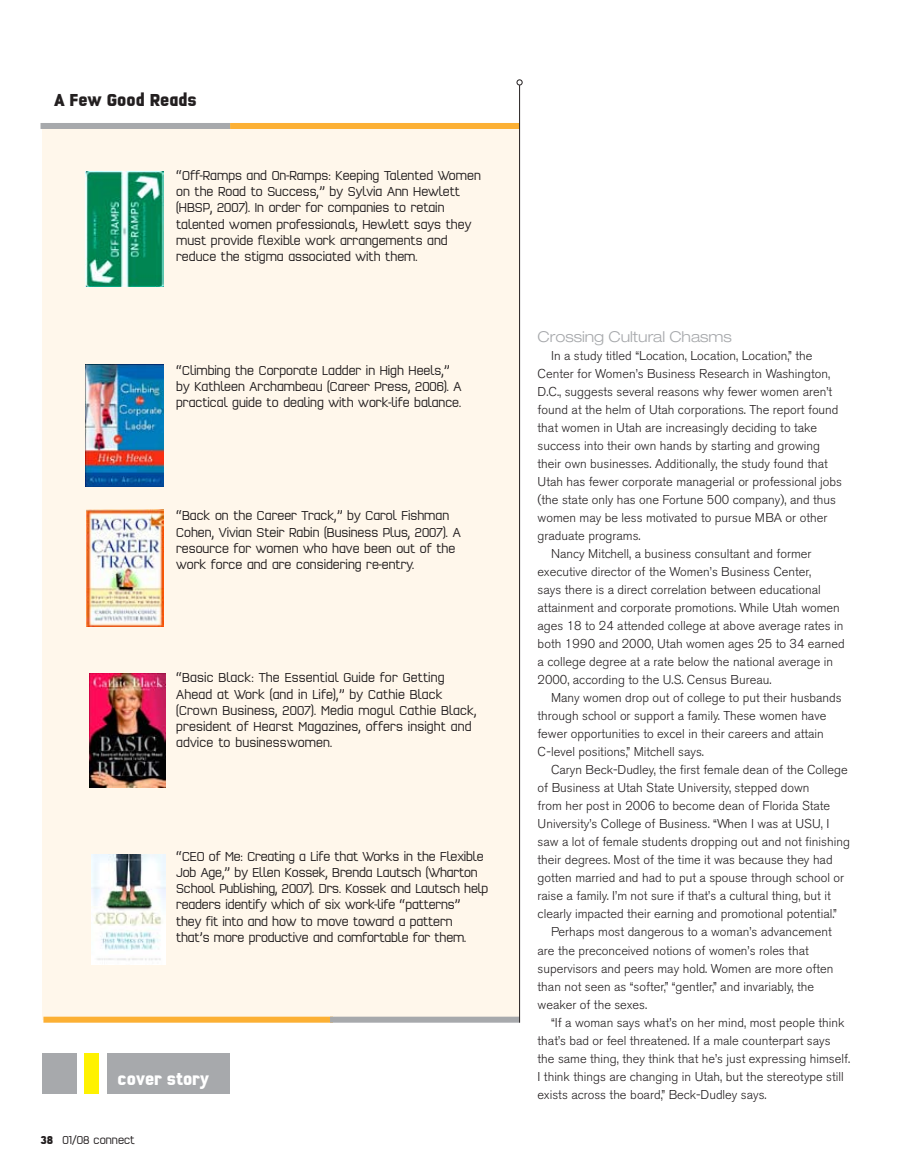
<style>
.page{position:relative;width:905px;height:1175px;background:#fff}
.page>*{position:absolute;margin:0;border:0;box-sizing:border-box;transform-origin:0 0}
.t1{font:700 18px "Q Type Comp";color:#231f20}
.t2{font:700 18px "Q Type Comp";color:#fff}
.t3{font:300 expanded 15px "Helvetica Neue";color:#a7a9ac}
.t4{font:300 13.5px/16.2px "Q Type Comp";color:#231f20}
.t5{font:300 12.75px "Akzidenz Grotesk BE";color:#231f20}
.t6{font:300 12px "Q Type Comp";color:#231f20}
.s1{font-weight:700}
</style>
<div class="page">
<div style="left:42px;top:128px;width:477px;height:891px;background:#fff7eb"></div>
<div style="left:230px;top:123px;width:289px;height:6px;background:#fcb034"></div>
<div style="left:43px;top:1016px;width:290px;height:6px;background:#fcb034"></div>
<div style="left:40px;top:123px;width:190px;height:6px;background:#a7a9ac"></div>
<div style="left:330px;top:1016px;width:189px;height:6px;background:#a7a9ac"></div>
<svg style="left:516px;top:79px;width:6px;height:6px"></svg>
<hr style="left:519px;top:85px;width:1px;height:937px;background:#231f20">
<div style="left:43px;top:1053px;width:34px;height:41px;background:#a7a9ac"></div>
<div style="left:84px;top:1053px;width:15px;height:41px;background:#fff200"></div>
<div style="left:107px;top:1053px;width:123px;height:41px;background:#a7a9ac"></div>
<img style="left:90px;top:674px;width:75px;height:114px">
<img style="left:86px;top:509px;width:78px;height:117px">
<img style="left:92px;top:854px;width:73px;height:110px">
<img style="left:86px;top:364px;width:78px;height:123px">
<img style="left:85px;top:171px;width:78px;height:115px">
<h1 class="t1" style="left:54px;top:89px;width:144px">A Few Good Reads</h1>
<p class="t4" style="left:176px;top:167px;width:306px">“Off-Ramps and On-Ramps: Keeping Talented Women on the Road to Success,” by Sylvia Ann Hewlett (HBSP, 2007). In order for companies to retain talented women professionals, Hewlett says they must provide flexible work arrangements and reduce the stigma associated with them.</p>
<p class="t4" style="left:176px;top:362px;width:287px">“Climbing the Corporate Ladder in High Heels,” by Kathleen Archambeau (Career Press, 2006). A practical guide to dealing with work-life balance.</p>
<p class="t4" style="left:176px;top:508px;width:286px">“Back on the Career Track,” by Carol Fishman Cohen, Vivian Steir Rabin (Business Plus, 2007). A resource for women who have been out of the work force and are considering re-entry.</p>
<p class="t4" style="left:176px;top:670px;width:302px">“Basic Black: The Essential Guide for Getting Ahead at Work (and in Life),” by Cathie Black (Crown Business, 2007). Media mogul Cathie Black, president of Hearst Magazines, offers insight and advice to businesswomen.</p>
<p class="t4" style="left:176px;top:848px;width:314px">“CEO of Me: Creating a Life that Works in the Flexible Job Age,” by Ellen Kossek, Brenda Lautsch (Wharton School Publishing, 2007). Drs. Kossek and Lautsch help readers identify which of six work-life “patterns” they fit into and how to move toward a pattern that’s more productive and comfortable for them.</p>
<h1 class="t2" style="left:118px;top:1068px;width:93px">cover story</h1>
<p class="t6" style="left:40px;top:1132px;width:96px"><span class="s1">38</span> 01/08 connect</p>
<p class="t3" style="left:537px;top:328px;width:196px">Crossing Cultural Chasms</p>
<p class="t5" style="left:551px;top:348px;width:263px">In a study titled “Location, Location, Location,” the</p>
<p class="t5" style="left:537px;top:366px;width:294px">Center for Women’s Business Research in Washington,</p>
<p class="t5" style="left:537px;top:384px;width:296px">D.C., suggests several reasons why fewer women aren’t</p>
<p class="t5" style="left:537px;top:402px;width:302px">found at the helm of Utah corporations. The report found</p>
<p class="t5" style="left:537px;top:420px;width:281px">that women in Utah are increasingly deciding to take</p>
<p class="t5" style="left:537px;top:438px;width:284px">success into their own hands by starting and growing</p>
<p class="t5" style="left:537px;top:456px;width:292px">their own businesses. Additionally, the study found that</p>
<p class="t5" style="left:537px;top:474px;width:306px">Utah has fewer corporate managerial or professional jobs</p>
<p class="t5" style="left:537px;top:492px;width:300px">(the state only has one Fortune 500 company), and thus</p>
<p class="t5" style="left:537px;top:510px;width:291px">women may be less motivated to pursue MBA or other</p>
<p class="t5" style="left:537px;top:528px;width:105px">graduate programs.</p>
<p class="t5" style="left:551px;top:546px;width:262px">Nancy Mitchell, a business consultant and former</p>
<p class="t5" style="left:537px;top:564px;width:275px">executive director of the Women’s Business Center,</p>
<p class="t5" style="left:537px;top:582px;width:284px">says there is a direct correlation between educational</p>
<p class="t5" style="left:537px;top:600px;width:304px">attainment and corporate promotions. While Utah women</p>
<p class="t5" style="left:537px;top:618px;width:307px">ages 18 to 24 attended college at above average rates in</p>
<p class="t5" style="left:537px;top:636px;width:309px">both 1990 and 2000, Utah women ages 25 to 34 earned</p>
<p class="t5" style="left:537px;top:654px;width:297px">a college degree at a rate below the national average in</p>
<p class="t5" style="left:537px;top:672px;width:235px">2000, according to the U.S. Census Bureau.</p>
<p class="t5" style="left:551px;top:690px;width:292px">Many women drop out of college to put their husbands</p>
<p class="t5" style="left:537px;top:708px;width:290px">through school or support a family. These women have</p>
<p class="t5" style="left:537px;top:726px;width:288px">fewer opportunities to excel in their careers and attain</p>
<p class="t5" style="left:537px;top:745px;width:168px">C-level positions,” Mitchell says.</p>
<p class="t5" style="left:551px;top:763px;width:298px">Caryn Beck-Dudley, the first female dean of the College</p>
<p class="t5" style="left:537px;top:781px;width:273px">of Business at Utah State University, stepped down</p>
<p class="t5" style="left:537px;top:799px;width:294px">from her post in 2006 to become dean of Florida State</p>
<p class="t5" style="left:537px;top:817px;width:293px">University’s College of Business. “When I was at USU, I</p>
<p class="t5" style="left:537px;top:835px;width:314px">saw a lot of female students dropping out and not finishing</p>
<p class="t5" style="left:537px;top:853px;width:296px">their degrees. Most of the time it was because they had</p>
<p class="t5" style="left:537px;top:871px;width:308px">gotten married and had to put a spouse through school or</p>
<p class="t5" style="left:537px;top:889px;width:295px">raise a family. I’m not sure if that’s a cultural thing, but it</p>
<p class="t5" style="left:537px;top:907px;width:301px">clearly impacted their earning and promotional potential.”</p>
<p class="t5" style="left:551px;top:925px;width:282px">Perhaps most dangerous to a woman’s advancement</p>
<p class="t5" style="left:537px;top:943px;width:273px">are the preconceived notions of women’s roles that</p>
<p class="t5" style="left:537px;top:961px;width:297px">supervisors and peers may hold. Women are more often</p>
<p class="t5" style="left:537px;top:979px;width:278px">than not seen as “softer,” “gentler,” and invariably, the</p>
<p class="t5" style="left:537px;top:997px;width:111px">weaker of the sexes.</p>
<p class="t5" style="left:551px;top:1015px;width:295px">“If a woman says what’s on her mind, most people think</p>
<p class="t5" style="left:537px;top:1033px;width:294px">that’s bad or feel threatened. If a male counterpart says</p>
<p class="t5" style="left:537px;top:1051px;width:314px">the same thing, they think that he’s just expressing himself.</p>
<p class="t5" style="left:537px;top:1069px;width:308px">I think things are changing in Utah, but the stereotype still</p>
<p class="t5" style="left:537px;top:1087px;width:231px">exists across the board,” Beck-Dudley says.</p>
</div>
